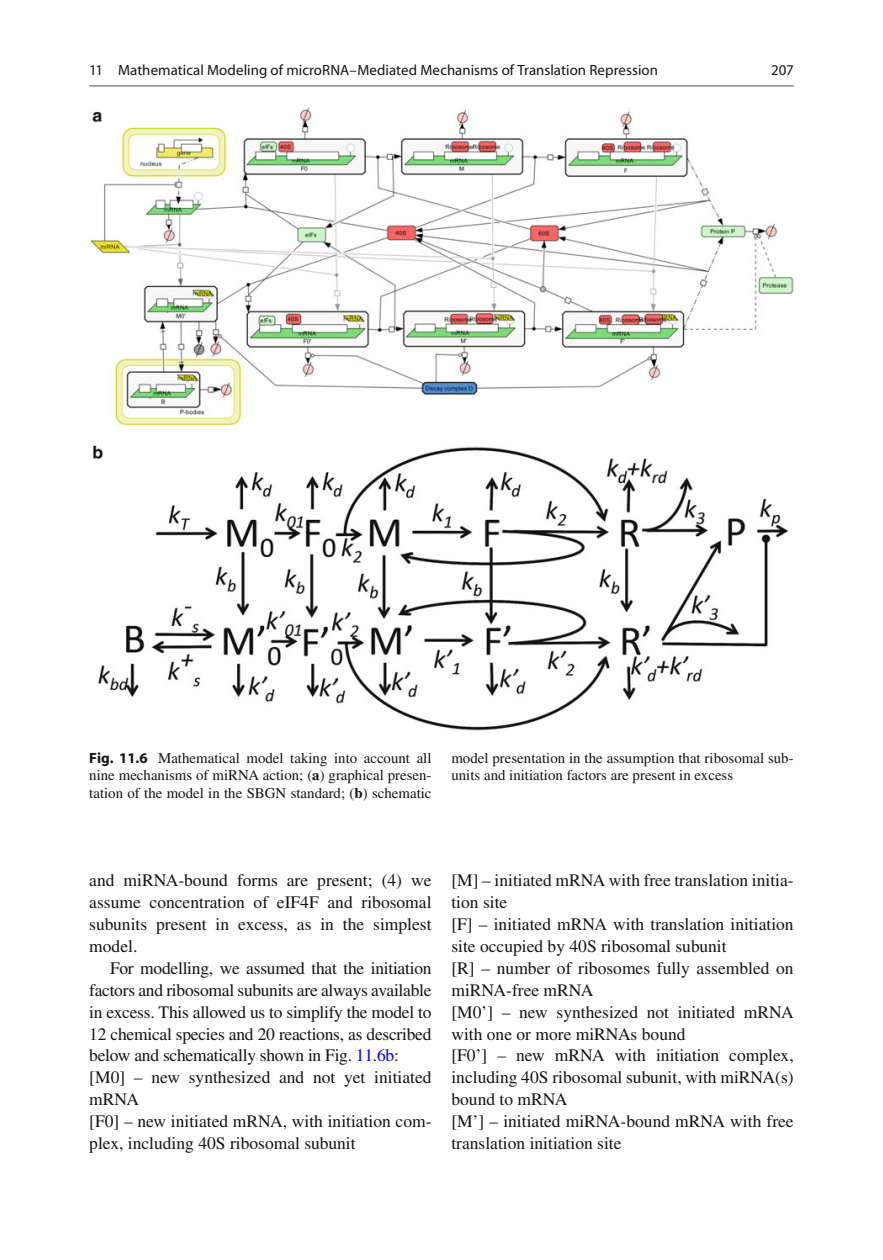
<style>
.page{position:relative;width:883px;height:1260px;background:#fff}
.page>*{position:absolute;margin:0;border:0;box-sizing:border-box;transform-origin:0 0}
.t1{font:17.5px/21.9px "Times";color:#131413}
.t2{font:14.88px/17.5px "Times";color:#131413;text-align:justify}
.t3{font:14.88px "Myriad";color:#131413}
.s1{font-family:"Myriad";font-weight:700}
.s2{font-weight:700}
.s3{color:#00f}
</style>
<div class="page">
<hr style="left:89px;top:85px;width:705px;height:2px;background:#989898">
<img style="left:89px;top:107px;width:705px;height:624px">
<p class="t3" style="left:89px;top:64px;width:570px">11 Mathematical Modeling of microRNA–Mediated Mechanisms of Translation Repression</p>
<p class="t3" style="left:771px;top:64px;width:24px">207</p>
<p class="t2" style="left:89px;top:751px;width:344px"><span class="s1">Fig. 11.6</span> Mathematical model taking into account all nine mechanisms of miRNA action; ( <span class="s2">a</span> ) graphical presen&shy;tation of the model in the SBGN standard; ( <span class="s2">b</span> ) schematic</p>
<p class="t2" style="left:451px;top:751px;width:344px">model presentation in the assumption that ribosomal sub&shy;units and initiation factors are present in excess</p>
<p class="t1" style="left:89px;top:871px;width:344px;text-align:justify">and miRNA-bound forms are present; (4) we assume concentration of eIF4F and ribosomal subunits present in excess, as in the simplest model.</p>
<p class="t1" style="left:89px;top:959px;width:344px;text-indent:21px">For modelling, we assumed that the initiation factors and ribosomal subunits are always available in excess. This allowed us to simplify the model to 12 chemical species and 20 reactions, as described below and schematically shown in Fig. <span class="s3">11.6b</span> : [M0] – new synthesized and not yet initiated mRNA<br>[F0] – new initiated mRNA, with initiation com&shy;plex, including 40S ribosomal subunit</p>
<p class="t1" style="left:451px;top:871px;width:344px">[M] – initiated mRNA with free translation initia&shy;tion site<br>[F] – initiated mRNA with translation initiation site occupied by 40S ribosomal subunit<br>[R] – number of ribosomes fully assembled on miRNA-free mRNA<br>[M0’] – new synthesized not initiated mRNA with one or more miRNAs bound<br>[F0’] – new mRNA with initiation complex, including 40S ribosomal subunit, with miRNA(s) bound to mRNA<br>[M’] – initiated miRNA-bound mRNA with free translation initiation site</p>
</div>
